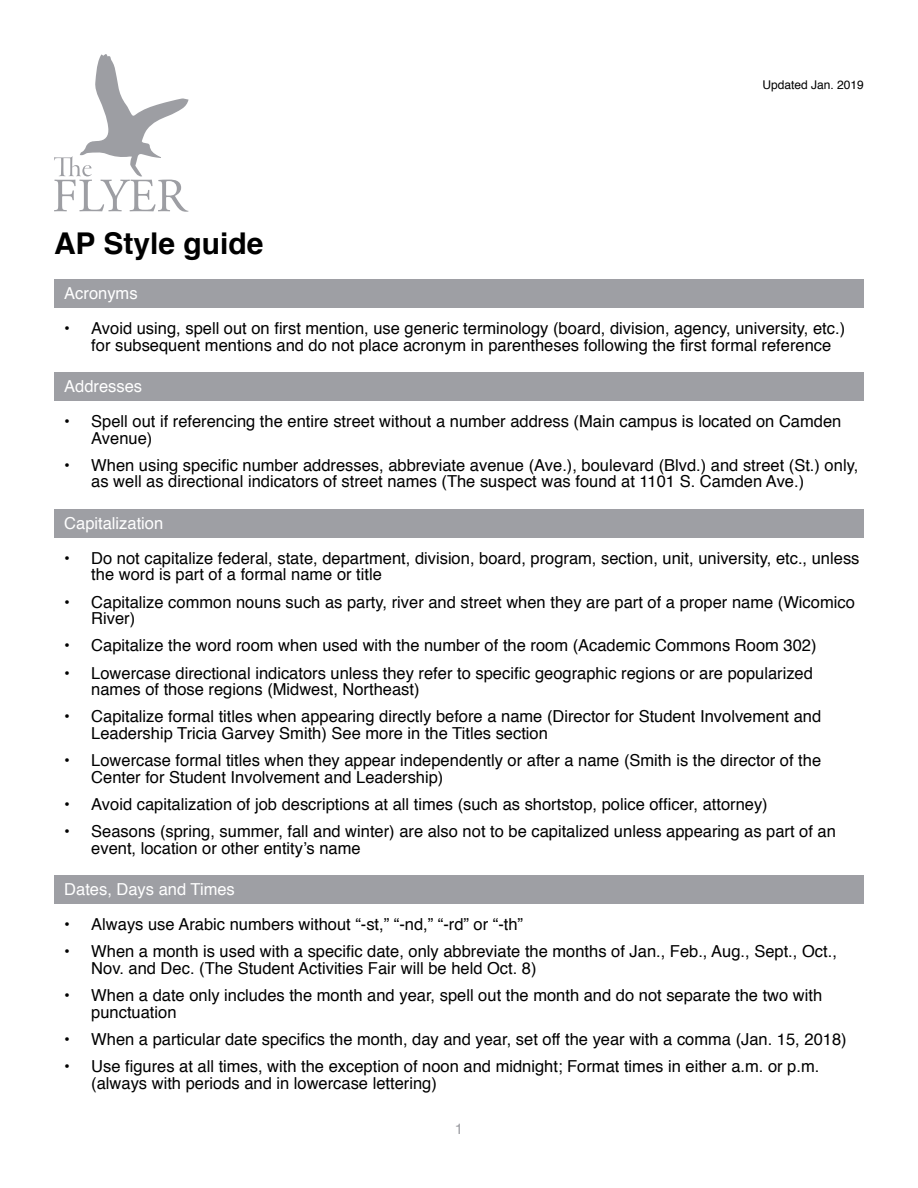
<style>
.page{position:relative;width:918px;height:1188px;background:#fff}
.page>*{position:absolute;margin:0;border:0;box-sizing:border-box;transform-origin:0 0}
.t1{font:700 30px "Helvetica";color:#000}
.t2{font:16.5px/16.5px "Helvetica";color:#000}
.t3{font:16.5px "Helvetica";color:#fff}
.t4{font:15px "Helvetica";color:#9d9ea3}
.t5{font:12px "Helvetica";color:#000}
</style>
<div class="page">
<div style="left:54px;top:280px;width:810px;height:28px;background:#9e9fa4"></div>
<div style="left:54px;top:372px;width:810px;height:29px;background:#9e9fa4"></div>
<div style="left:54px;top:509px;width:810px;height:28px;background:#9e9fa4"></div>
<div style="left:54px;top:875px;width:810px;height:29px;background:#9e9fa4"></div>
<svg style="left:54px;top:54px;width:135px;height:158px"></svg>
<h1 class="t1" style="left:54px;top:219px;width:211px">AP Style guide</h1>
<p class="t3" style="left:64px;top:281px;width:75px">Acronyms</p>
<p class="t5" style="left:763px;top:75px;width:103px">Updated Jan. 2019</p>
<p class="t2" style="left:91px;top:321px;width:755px;text-indent:-27px">• Avoid using, spell out on first mention, use generic terminology (board, division, agency, university, etc.) for subsequent mentions and do not place acronym in parentheses following the first formal reference</p>
<p class="t3" style="left:64px;top:374px;width:79px">Addresses</p>
<p class="t2" style="left:91px;top:414px;width:752px;text-indent:-27px">• Spell out if referencing the entire street without a number address (Main campus is located on Camden<br>Avenue)</p>
<p class="t2" style="left:91px;top:457px;width:769px;text-indent:-27px">• When using specific number addresses, abbreviate avenue (Ave.), boulevard (Blvd.) and street (St.) only, as well as directional indicators of street names (The suspect was found at 1101 S. Camden Ave.)</p>
<p class="t3" style="left:64px;top:510px;width:101px">Capitalization</p>
<p class="t2" style="left:91px;top:550px;width:770px;text-indent:-27px">• Do not capitalize federal, state, department, division, board, program, section, unit, university, etc., unless the word is part of a formal name or title</p>
<p class="t2" style="left:91px;top:594px;width:765px;text-indent:-27px">• Capitalize common nouns such as party, river and street when they are part of a proper name (Wicomico<br>River)</p>
<p class="t2" style="left:64px;top:638px;width:754px">• Capitalize the word room when used with the number of the room (Academic Commons Room 302)</p>
<p class="t2" style="left:91px;top:665px;width:723px;text-indent:-27px">• Lowercase directional indicators unless they refer to specific geographic regions or are popularized names of those regions (Midwest, Northeast)</p>
<p class="t2" style="left:91px;top:709px;width:731px;text-indent:-27px">• Capitalize formal titles when appearing directly before a name (Director for Student Involvement and<br>Leadership Tricia Garvey Smith) See more in the Titles section</p>
<p class="t2" style="left:91px;top:753px;width:731px;text-indent:-27px">• Lowercase formal titles when they appear independently or after a name (Smith is the director of the<br>Center for Student Involvement and Leadership)</p>
<p class="t2" style="left:64px;top:797px;width:705px">• Avoid capitalization of job descriptions at all times (such as shortstop, police officer, attorney)</p>
<p class="t2" style="left:91px;top:824px;width:746px;text-indent:-27px">• Seasons (spring, summer, fall and winter) are also not to be capitalized unless appearing as part of an event, location or other entity’s name</p>
<p class="t3" style="left:64px;top:877px;width:172px">Dates, Days and Times</p>
<p class="t2" style="left:64px;top:917px;width:460px">• Always use Arabic numbers without “-st,” “-nd,” “-rd” or “-th”</p>
<p class="t2" style="left:91px;top:944px;width:747px;text-indent:-27px">• When a month is used with a specific date, only abbreviate the months of Jan., Feb., Aug., Sept., Oct.,<br>Nov. and Dec. (The Student Activities Fair will be held Oct. 8)</p>
<p class="t2" style="left:91px;top:988px;width:733px;text-indent:-27px">• When a date only includes the month and year, spell out the month and do not separate the two with punctuation</p>
<p class="t2" style="left:64px;top:1032px;width:784px">• When a particular date specifics the month, day and year, set off the year with a comma (Jan. 15, 2018)</p>
<p class="t2" style="left:91px;top:1059px;width:730px;text-indent:-27px">• Use figures at all times, with the exception of noon and midnight; Format times in either a.m. or p.m. (always with periods and in lowercase lettering)</p>
<p class="t4" style="left:455px;top:1117px;width:10px">1</p>
</div>
